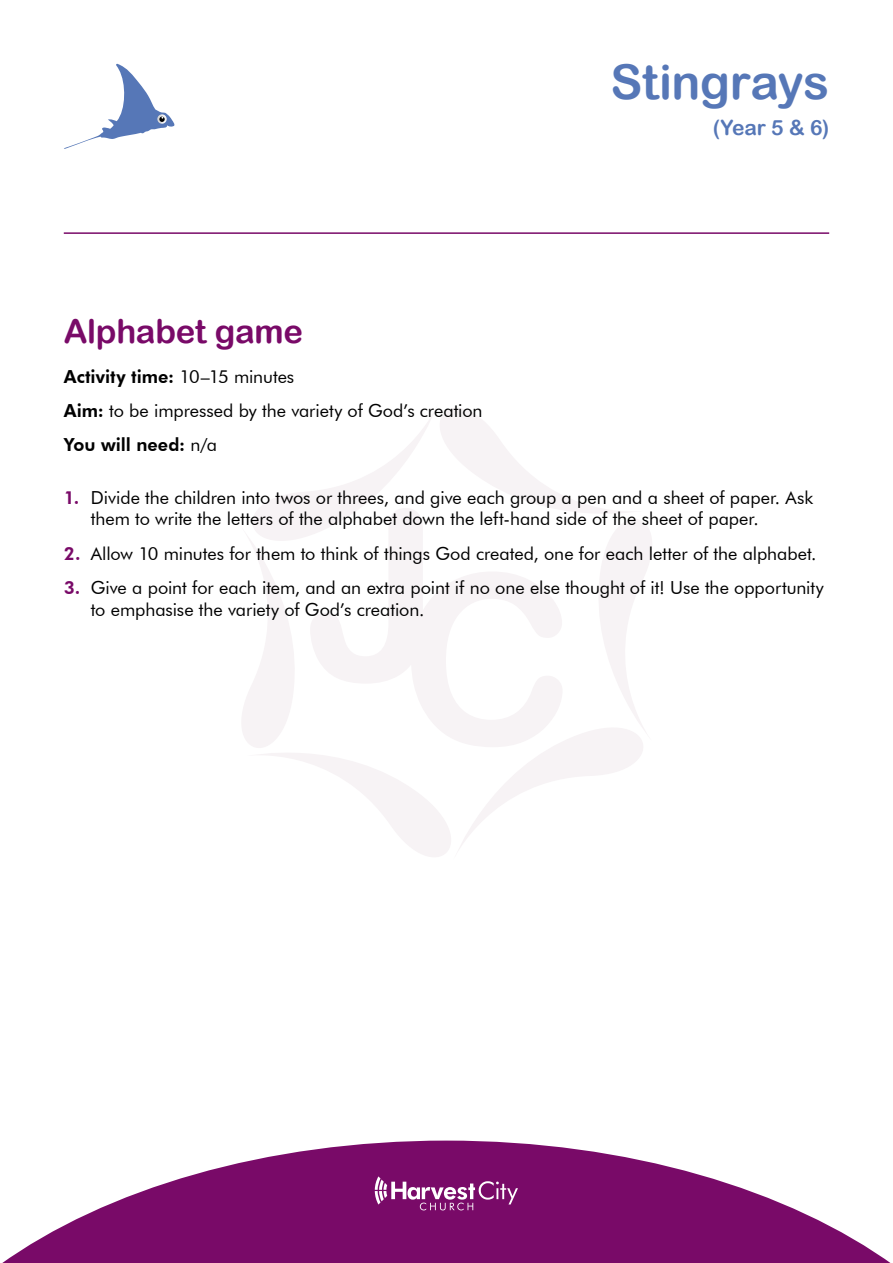
<style>
.page{position:relative;width:893px;height:1263px;background:#fff}
.page>*{position:absolute;margin:0;border:0;box-sizing:border-box;transform-origin:0 0}
.t1{font:48px "Arial Rounded MT Bold";letter-spacing:-.01em;color:#5677b7}
.t2{font:33px "Arial Rounded MT Bold";letter-spacing:-.005em;color:#790a68}
.t3{font:21px "Arial Rounded MT Bold";color:#5677b7}
.t4{font:18px/34.3px "Futura BT";letter-spacing:-.005em;color:#000}
.s1{font-weight:800}
.s2{font-weight:800;color:#790a68}
</style>
<div class="page">
<svg style="left:242px;top:408px;width:410px;height:449px"></svg>
<svg style="left:310px;top:508px;width:253px;height:239px"></svg>
<svg style="left:2px;top:1140px;width:889px;height:123px;fill:#790a68"></svg>
<svg style="left:375px;top:1176px;width:143px;height:34px;background:#963f89"></svg>
<hr style="left:64px;top:232px;width:765px;height:2px;background:#790a68">
<svg style="left:64px;top:64px;width:111px;height:85px"></svg>
<h1 class="t1" style="left:610px;top:53px;width:220px">Stingrays</h1>
<p class="t3" style="left:713px;top:115px;width:118px">(Year 5 &amp; 6)</p>
<h2 class="t2" style="left:64px;top:312px;width:241px">Alphabet game</h2>
<p class="t4" style="left:64px;top:359px;width:420px"><span class="s1">Activity time:</span> 10–15 minutes<br><span class="s1">Aim:</span> to be impressed by the variety of God’s creation<br><span class="s1">You will need:</span> n/a</p>
<p class="t4" style="left:91px;top:486px;width:724px;line-height:21.6px;text-indent:-27px"><span class="s2">1.</span> Divide the children into twos or threes, and give each group a pen and a sheet of paper. Ask them to write the letters of the alphabet down the left-hand side of the sheet of paper.</p>
<p class="t4" style="left:64px;top:536px;width:754px"><span class="s2">2.</span> Allow 10 minutes for them to think of things God created, one for each letter of the alphabet.</p>
<p class="t4" style="left:91px;top:577px;width:734px;line-height:21.6px;text-indent:-27px"><span class="s2">3.</span> Give a point for each item, and an extra point if no one else thought of it! Use the opportunity to emphasise the variety of God’s creation.</p>
</div>
